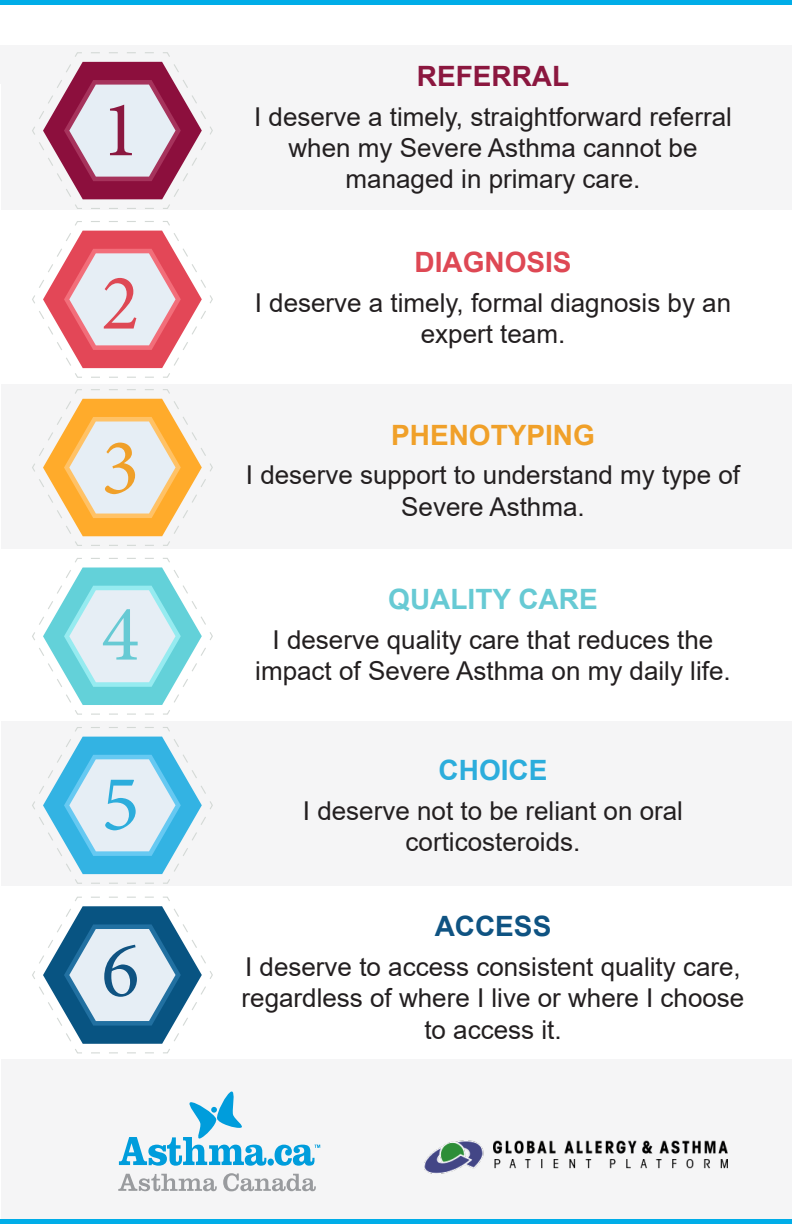
<style>
.page{position:relative;width:792px;height:1224px;background:#fff}
.page>*{position:absolute;margin:0;border:0;box-sizing:border-box;transform-origin:0 0}
.t1{font:79.8px "Minion Pro";color:#de4854}
.t2{font:79.8px "Minion Pro";color:#f0a029}
.t3{font:79.8px "Minion Pro";color:#67cad4}
.t4{font:79.8px "Minion Pro";color:#2caddc}
.t5{font:79.8px "Minion Pro";color:#0f5382}
.t6{font:79.8px "Minion Pro";color:#8b173f}
.t7{font:700 28px "Arial";color:#f0a029}
.t8{font:700 28px "Arial";color:#67cad4}
.t9{font:700 28px "Arial";color:#de4854}
.t10{font:700 28px "Arial";color:#8b173f}
.t11{font:700 28px "Arial";color:#2caddc}
.t12{font:700 28px "Arial";color:#0f5382}
.t13{font:26px/31.2px "Arial";color:#231f20;text-align:center}
</style>
<div class="page">
<div style="left:1px;top:384px;width:791px;height:165px;background:#f5f5f6"></div>
<div style="left:1px;top:721px;width:791px;height:165px;background:#f5f5f6"></div>
<div style="left:1px;top:1059px;width:791px;height:165px;background:#f5f5f6"></div>
<div style="left:1px;top:46px;width:791px;height:164px;background:#f5f5f6"></div>
<svg style="left:32px;top:52px;width:181px;height:157px"></svg>
<svg style="left:32px;top:221px;width:181px;height:157px"></svg>
<svg style="left:32px;top:389px;width:181px;height:157px"></svg>
<svg style="left:32px;top:558px;width:181px;height:157px"></svg>
<svg style="left:32px;top:727px;width:181px;height:157px"></svg>
<svg style="left:32px;top:896px;width:181px;height:158px"></svg>
<div style="left:268px;top:1159px;width:6px;height:7px;background:#009ddc;border-radius:50%"></div>
<svg style="left:119px;top:1092px;width:147px;height:74px"></svg>
<svg style="left:275px;top:1145px;width:45px;height:21px"></svg>
<svg style="left:118px;top:1174px;width:99px;height:17px"></svg>
<svg style="left:223px;top:1173px;width:93px;height:18px"></svg>
<img style="left:424px;top:1140px;width:304px;height:34px">
<div style="left:0;top:46px;width:39px;height:38px;background:#f5f5f6"></div>
<div style="left:0;top:0;width:792px;height:5px;background:#00ade8"></div>
<div style="left:0;top:1219px;width:792px;height:5px;background:#00ade8"></div>
<p class="t6" style="left:101px;top:76px;width:40px">1</p>
<p class="t1" style="left:101px;top:250px;width:40px">2</p>
<p class="t2" style="left:101px;top:414px;width:40px">3</p>
<p class="t3" style="left:101px;top:581px;width:40px">4</p>
<p class="t4" style="left:101px;top:751px;width:40px">5</p>
<p class="t5" style="left:101px;top:917px;width:40px">6</p>
<p class="t10" style="left:417px;top:56px;width:154px">REFERRAL</p>
<p class="t13" style="left:254px;top:101px;width:479px">I deserve a timely, straightforward referral when my Severe Asthma cannot be</p>
<p class="t13" style="left:346px;top:163px;width:296px">managed in primary care.</p>
<p class="t9" style="left:414px;top:243px;width:159px">DIAGNOSIS</p>
<p class="t13" style="left:255px;top:287px;width:478px">I deserve a timely, formal diagnosis by an expert team.</p>
<p class="t7" style="left:391px;top:415px;width:205px">PHENOTYPING</p>
<p class="t13" style="left:246px;top:460px;width:496px">I deserve support to understand my type of<br>Severe Asthma.</p>
<p class="t8" style="left:388px;top:579px;width:211px">QUALITY CARE</p>
<p class="t13" style="left:273px;top:624px;width:442px">I deserve quality care that reduces the</p>
<p class="t13" style="left:255px;top:655px;width:477px">impact of Severe Asthma on my daily life.</p>
<p class="t11" style="left:439px;top:751px;width:110px">CHOICE</p>
<p class="t13" style="left:303px;top:795px;width:382px">I deserve not to be reliant on oral</p>
<p class="t13" style="left:406px;top:826px;width:176px">corticosteroids.</p>
<p class="t12" style="left:435px;top:907px;width:118px">ACCESS</p>
<p class="t13" style="left:242px;top:951px;width:504px">I deserve to access consistent quality care, regardless of where I live or where I choose to access it.</p>
</div>
